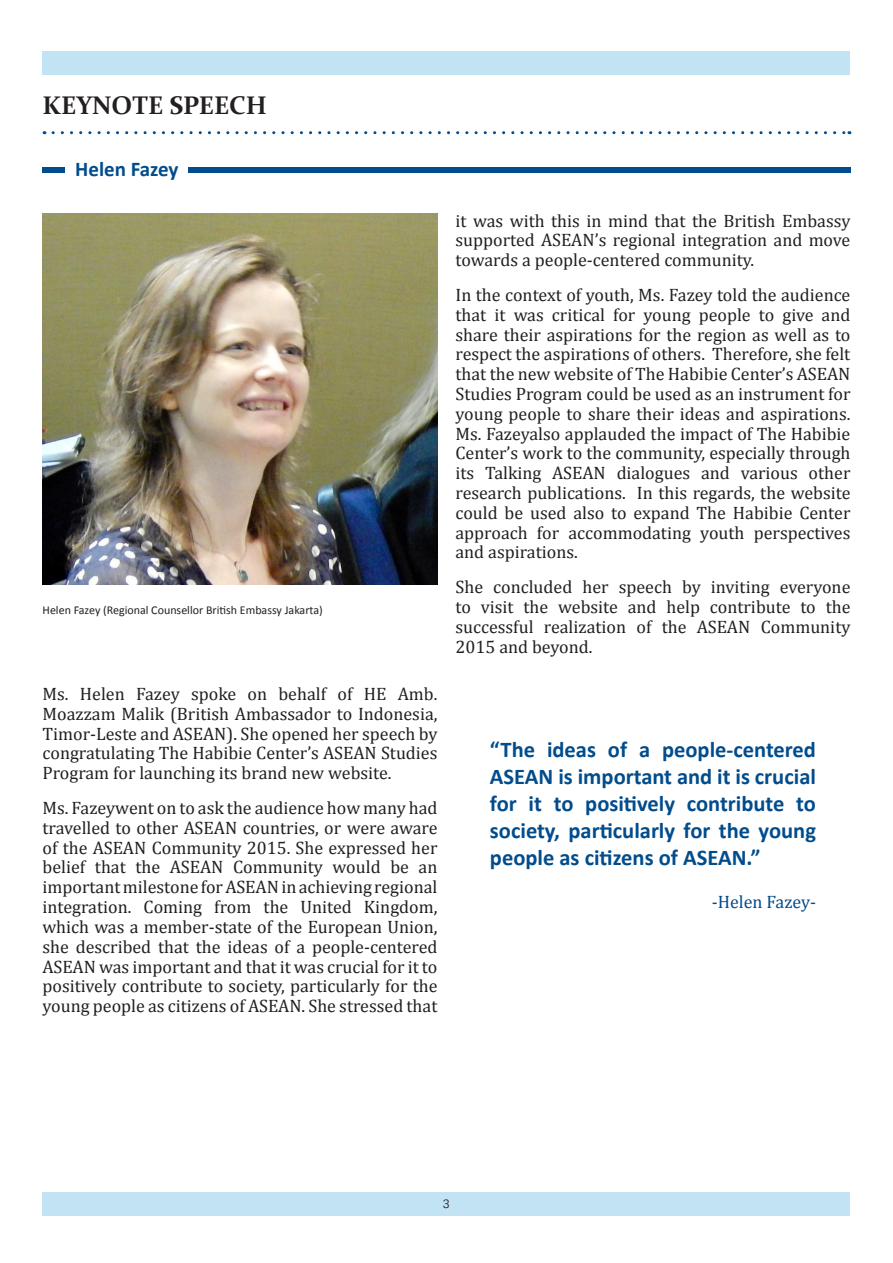
<style>
.page{position:relative;width:893px;height:1263px;background:#fff}
.page>*{position:absolute;margin:0;border:0;box-sizing:border-box;transform-origin:0 0}
.t1{font:700 25.5px "Constantia";color:#231f20}
.t2{font:700 22.5px/27px "Calibri";color:#014c8c;text-align:justify}
.t3{font:700 21px "Calibri";color:#014c8c}
.t4{font:18px/19.8px "Cambria";color:#231f20;text-align:justify}
.t5{font:18px "Cambria";color:#014c8c}
.t6{font:12px "Calibri";color:#231f20}
.t7{font:12px "Kalinga";color:#231f20}
</style>
<div class="page">
<img style="left:43px;top:213px;width:394px;height:372px">
<div style="left:43px;top:1192px;width:807px;height:24px;background:#c1e3f3"></div>
<div style="left:43px;top:51px;width:807px;height:24px;background:#c1e3f3"></div>
<svg style="left:53px;top:131px;width:797px;height:3px"></svg>
<div style="left:188px;top:167px;width:662px;height:5px;background:#014c8c"></div>
<div style="left:43px;top:167px;width:22px;height:5px;background:#014c8c"></div>
<h1 class="t1" style="left:43px;top:88px;width:226px">KEYNOTE SPEECH</h1>
<p class="t3" style="left:75px;top:155px;width:105px">Helen Fazey</p>
<p class="t6" style="left:43px;top:603px;width:282px">Helen Fazey (Regional Counsellor British Embassy Jakarta)</p>
<p class="t4" style="left:43px;top:684px;width:396px">Ms. Helen Fazey spoke on behalf of HE Amb.<br>Moazzam Malik (British Ambassador to Indonesia, Timor-Leste and ASEAN). She opened her speech by congratulating The Habibie Center’s ASEAN Studies Program for launching its brand new website.</p>
<p class="t4" style="left:43px;top:798px;width:396px">Ms. Fazeywent on to ask the audience how many had travelled to other ASEAN countries, or were aware of the ASEAN Community 2015. She expressed her belief that the ASEAN Community would be an important milestone for ASEAN in achieving regional integration. Coming from the United Kingdom, which was a member-state of the European Union, she described that the ideas of a people-centered ASEAN was important and that it was crucial for it to positively contribute to society, particularly for the young people as citizens of ASEAN. She stressed that</p>
<p class="t4" style="left:455px;top:210px;width:396px">it was with this in mind that the British Embassy supported ASEAN’s regional integration and move towards a people-centered community.</p>
<p class="t4" style="left:455px;top:285px;width:396px">In the context of youth, Ms. Fazey told the audience that it was critical for young people to give and share their aspirations for the region as well as to respect the aspirations of others. Therefore, she felt that the new website of The Habibie Center’s ASEAN Studies Program could be used as an instrument for young people to share their ideas and aspirations.<br>Ms. Fazeyalso applauded the impact of The Habibie Center’s work to the community, especially through its Talking ASEAN dialogues and various other research publications. In this regards, the website could be used also to expand The Habibie Center approach for accommodating youth perspectives and aspirations.</p>
<p class="t4" style="left:455px;top:577px;width:396px">She concluded her speech by inviting everyone to visit the website and help contribute to the successful realization of the ASEAN Community 2015 and beyond.</p>
<p class="t2" style="left:490px;top:736px;width:328px">“The ideas of a people-centered ASEAN is important and it is crucial for it to positively contribute to society, particularly for the young people as citizens of ASEAN.”</p>
<p class="t5" style="left:712px;top:892px;width:106px">-Helen Fazey-</p>
<p class="t7" style="left:443px;top:1196px;width:8px">3</p>
</div>
